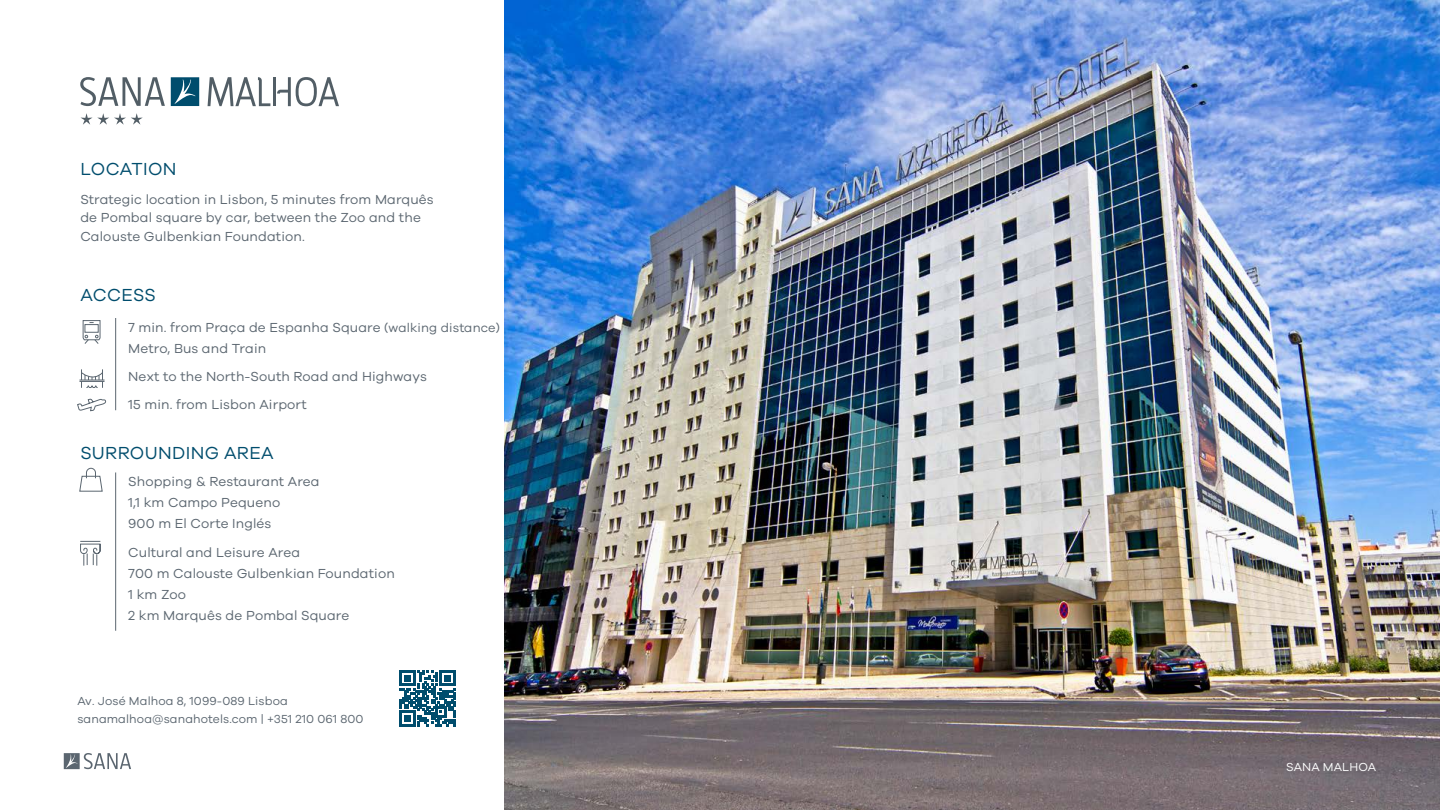
<style>
.page{position:relative;width:1440px;height:810px;background:#fff}
.page>*{position:absolute;margin:0;border:0;box-sizing:border-box;transform-origin:0 0}
.t1{font:18px "Galano Grotesque";letter-spacing:.02em;color:#004d6d}
.t2{font:13.5px/21px "Galano Grotesque";letter-spacing:.01em;color:#5b6670}
.t3{font:12px/18px "Galano Grotesque";letter-spacing:.01em;color:#5b6670}
.t4{font:12px "Galano Grotesque";letter-spacing:.01em;color:#fff}
.s1{font-size:12.75px}
</style>
<div class="page">
<img style="left:505px;top:0;width:935px;height:810px">
<div style="left:396px;top:667px;width:64px;height:63px;background:linear-gradient(to right,#fff,#fff)"></div>
<svg style="left:400px;top:670px;width:55px;height:56px"></svg>
<svg style="left:64px;top:753px;width:67px;height:16px"></svg>
<hr style="left:115px;top:318px;width:1px;height:92px;background:#5b6670">
<hr style="left:115px;top:472px;width:1px;height:159px;background:#5b6670">
<svg style="left:79px;top:468px;width:24px;height:24px"></svg>
<svg style="left:80px;top:541px;width:21px;height:25px"></svg>
<svg style="left:81px;top:113px;width:62px;height:12px"></svg>
<svg style="left:171px;top:77px;width:28px;height:29px"></svg>
<svg style="left:80px;top:77px;width:85px;height:29px"></svg>
<svg style="left:208px;top:77px;width:62px;height:29px"></svg>
<svg style="left:277px;top:77px;width:62px;height:29px"></svg>
<hr style="left:273px;top:77px;width:3px;height:29px;background:#525e66">
<svg style="left:83px;top:320px;width:18px;height:24px"></svg>
<svg style="left:79px;top:369px;width:26px;height:19px"></svg>
<svg style="left:77px;top:399px;width:30px;height:12px"></svg>
<h1 class="t1" style="left:80px;top:159px;width:98px">LOCATION</h1>
<p class="t2" style="left:80px;top:190px;width:355px;line-height:18.4px">Strategic location in Lisbon, 5 minutes from Marquês de Pombal square by car, between the Zoo and the<br>Calouste Gulbenkian Foundation.</p>
<h1 class="t1" style="left:80px;top:284px;width:77px">ACCESS</h1>
<p class="t2" style="left:128px;top:316px;width:373px">7 min. from Praça de Espanha Square <span class="s1">(walking distance)<br></span>Metro, Bus and Train</p>
<p class="t2" style="left:128px;top:362px;width:300px;line-height:28.5px">Next to the North-South Road and Highways<br>15 min. from Lisbon Airport</p>
<h1 class="t1" style="left:80px;top:442px;width:195px">SURROUNDING AREA</h1>
<p class="t2" style="left:128px;top:471px;width:193px">Shopping &amp; Restaurant Area<br>1,1 km Campo Pequeno<br>900 m El Corte Inglés</p>
<p class="t2" style="left:128px;top:541px;width:268px">Cultural and Leisure Area<br>700 m Calouste Gulbenkian Foundation<br>1 km Zoo<br>2 km Marquês de Pombal Square</p>
<p class="t3" style="left:77px;top:692px;width:288px">Av. José Malhoa 8, 1099-089 Lisboa sanamalhoa@sanahotels.com | +351 210 061 800</p>
<p class="t4" style="left:1286px;top:760px;width:92px">SANA MALHOA</p>
</div>
